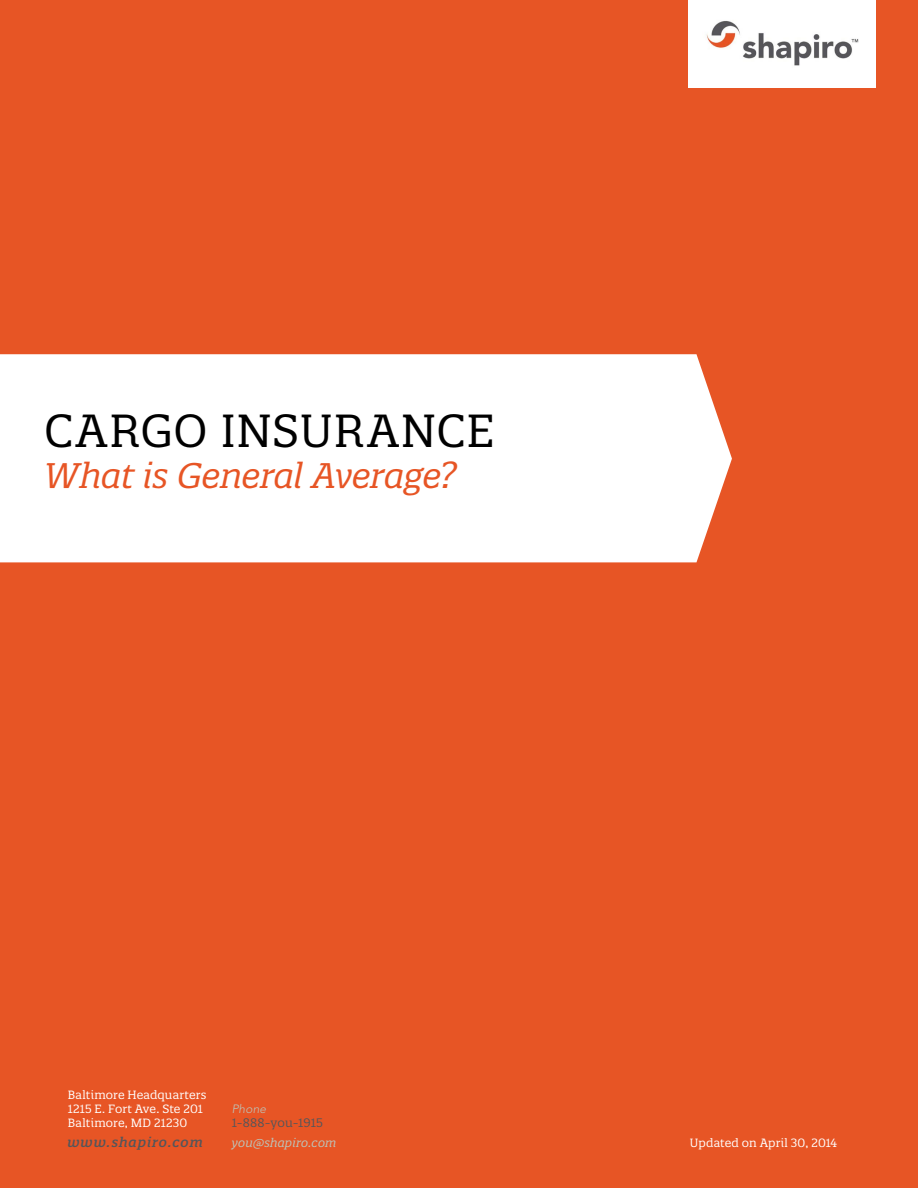
<style>
.page{position:relative;width:918px;height:1188px;background:#e75525}
.page>*{position:absolute;margin:0;border:0;box-sizing:border-box;transform-origin:0 0}
.t1{font:45px "Quatro Slab";letter-spacing:.02em;color:#000}
.t2{font:italic 34.5px "Quatro Slab";letter-spacing:-.015em;color:#e75525}
.t3{font:italic 500 13.5px "Quatro Slab";letter-spacing:.07em;color:#55565a}
.t4{font:italic 12px "Quatro Slab";letter-spacing:.01em;color:#bcc4b9}
.t5{font:12px "Quatro Slab";letter-spacing:.015em;color:#55565a}
.t6{font:italic 300 12px "Avenir LT Std";letter-spacing:.015em;color:#bcc4b9}
.t7{font:11.7px/14px "Quatro Slab";letter-spacing:.015em;color:#fff}
</style>
<div class="page">
<div style="left:0;top:354px;width:732px;height:208px;background:#fff"></div>
<div style="left:689px;top:0;width:187px;height:88px;background:#fff"></div>
<img style="left:706px;top:21px;width:153px;height:45px">
<h1 class="t1" style="left:44px;top:403px;width:452px">CARGO INSURANCE</h1>
<h2 class="t2" style="left:44px;top:455px;width:414px">What is General Average?</h2>
<p class="t7" style="left:68px;top:1088px;width:140px">Baltimore Headquarters<br>1215 E. Fort Ave. Ste 201<br>Baltimore, MD 21230</p>
<p class="t6" style="left:232px;top:1101px;width:36px">Phone</p>
<p class="t5" style="left:232px;top:1115px;width:92px">1-888-you-1915</p>
<p class="t3" style="left:68px;top:1134px;width:137px">www.shapiro.com</p>
<p class="t4" style="left:232px;top:1135px;width:106px">you@shapiro.com</p>
<p class="t7" style="left:690px;top:1136px;width:149px">Updated on April 30, 2014</p>
</div>
